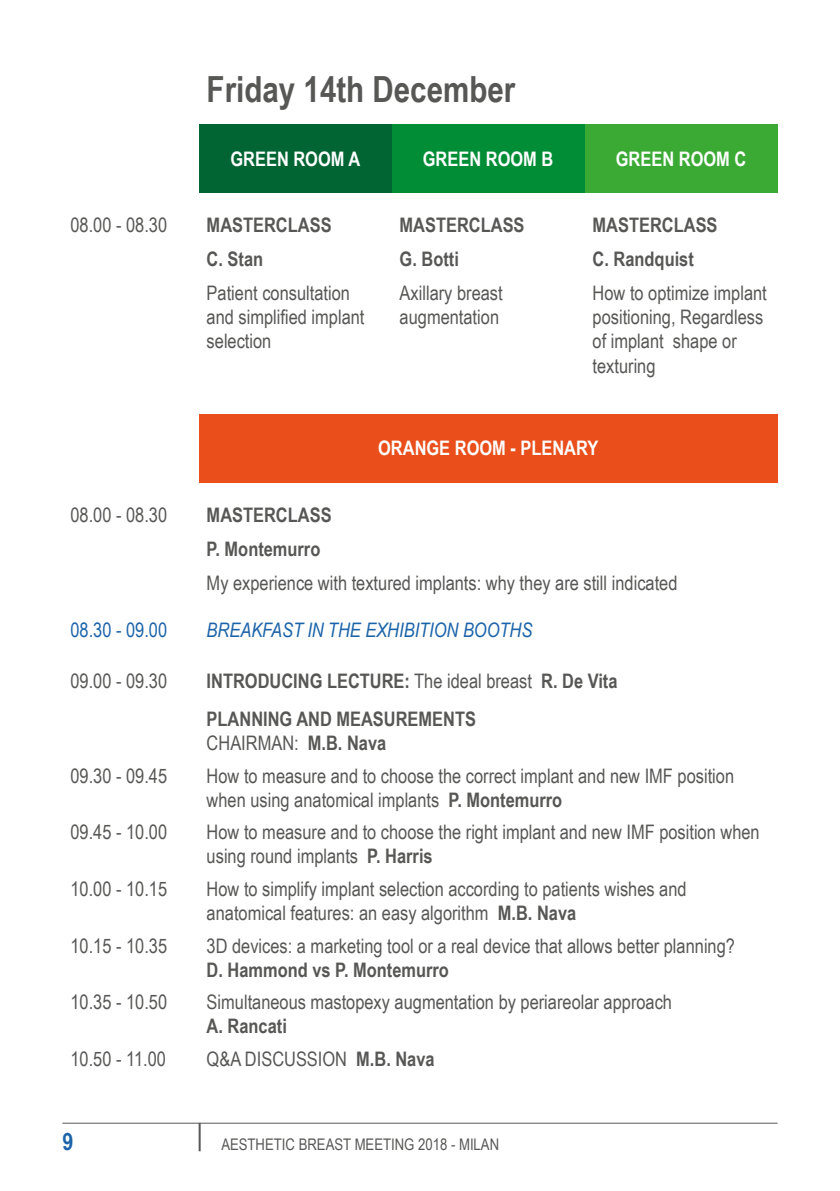
<style>
.page{position:relative;width:840px;height:1191px;background:#fff}
.page>*{position:absolute;margin:0;border:0;box-sizing:border-box;transform-origin:0 0}
.t1{font:700 36px "Arial Narrow";color:#575756}
.t2{font:700 24px "Arial Narrow";color:#1c64a9}
.t3{font:20px/24px "Arial Narrow";color:#575756}
.t4{font:700 20px/34px "Arial Narrow";color:#575756}
.t5{font:700 20px "Arial Narrow";color:#fff}
.t6{font:italic 20px "Arial Narrow";color:#1c64a9}
.t7{font:20px "Arial Narrow";color:#1c64a9}
.t8{font:16px "Arial Narrow";color:#575756}
.s1{font-weight:400}
.s2{font-weight:700}
</style>
<div class="page">
<hr style="left:62px;top:1122px;width:715px;height:1px;background:#575756">
<hr style="left:198px;top:1123px;width:2px;height:28px;background:#575756">
<div style="left:198px;top:125px;width:193px;height:68px;background:#006533"></div>
<div style="left:391px;top:125px;width:193px;height:68px;background:#008d36"></div>
<div style="left:584px;top:125px;width:193px;height:68px;background:#3aaa35"></div>
<div style="left:198px;top:414px;width:579px;height:68px;background:#e94e1b"></div>
<h1 class="t1" style="left:206px;top:62px;width:310px">Friday 14th December</h1>
<p class="t5" style="left:230px;top:144px;width:131px">GREEN ROOM A</p>
<p class="t5" style="left:422px;top:144px;width:132px">GREEN ROOM B</p>
<p class="t5" style="left:615px;top:144px;width:132px">GREEN ROOM C</p>
<p class="t3" style="left:70px;top:213px;width:98px">08.00 - 08.30</p>
<p class="t4" style="left:206px;top:207px;width:126px">MASTERCLASS</p>
<p class="t4" style="left:399px;top:207px;width:126px">MASTERCLASS</p>
<p class="t4" style="left:592px;top:207px;width:126px">MASTERCLASS</p>
<p class="t4" style="left:206px;top:241px;width:58px">C. Stan</p>
<p class="t4" style="left:399px;top:241px;width:61px">G. Botti</p>
<p class="t4" style="left:592px;top:241px;width:103px">C. Randquist</p>
<p class="t3" style="left:206px;top:281px;width:159px">Patient consultation and simplified implant selection</p>
<p class="t3" style="left:399px;top:281px;width:104px">Axillary breast augmentation</p>
<p class="t3" style="left:592px;top:281px;width:176px">How to optimize implant positioning, Regardless of implant shape or texturing</p>
<p class="t5" style="left:378px;top:433px;width:221px">ORANGE ROOM - PLENARY</p>
<p class="t3" style="left:70px;top:502px;width:98px">08.00 - 08.30</p>
<p class="t4" style="left:206px;top:496px;width:126px">MASTERCLASS<br>P. Montemurro</p>
<p class="t3" style="left:206px;top:570px;width:472px">My experience with textured implants: why they are still indicated</p>
<p class="t7" style="left:70px;top:615px;width:98px">08.30 - 09.00</p>
<p class="t6" style="left:206px;top:616px;width:327px">BREAKFAST IN THE EXHIBITION BOOTHS</p>
<p class="t3" style="left:70px;top:668px;width:98px">09.00 - 09.30</p>
<p class="t4" style="left:206px;top:661px;width:412px;line-height:38px">INTRODUCING LECTURE: <span class="s1">The ideal breast</span> R. De Vita<br>PLANNING AND MEASUREMENTS</p>
<p class="t3" style="left:206px;top:730px;width:181px">CHAIRMAN: <span class="s2">M.B. Nava</span></p>
<p class="t3" style="left:70px;top:762px;width:98px">09.30 - 09.45</p>
<p class="t3" style="left:206px;top:762px;width:528px">How to measure and to choose the correct implant and new IMF position when using anatomical implants <span class="s2">P. Montemurro</span></p>
<p class="t3" style="left:70px;top:819px;width:98px">09.45 - 10.00</p>
<p class="t3" style="left:206px;top:819px;width:554px">How to measure and to choose the right implant and new IMF position when using round implants <span class="s2">P. Harris</span></p>
<p class="t3" style="left:70px;top:876px;width:98px">10.00 - 10.15</p>
<p class="t3" style="left:206px;top:876px;width:481px">How to simplify implant selection according to patients wishes and anatomical features: an easy algorithm <span class="s2">M.B. Nava</span></p>
<p class="t3" style="left:70px;top:933px;width:98px">10.15 - 10.35</p>
<p class="t3" style="left:206px;top:933px;width:529px">3D devices: a marketing tool or a real device that allows better planning?</p>
<p class="t4" style="left:206px;top:951px;width:244px">D. Hammond vs P. Montemurro</p>
<p class="t3" style="left:70px;top:989px;width:98px">10.35 - 10.50</p>
<p class="t3" style="left:206px;top:989px;width:466px">Simultaneous mastopexy augmentation by periareolar approach</p>
<p class="t4" style="left:206px;top:1008px;width:82px">A. Rancati</p>
<p class="t3" style="left:70px;top:1046px;width:97px">10.50 - 11.00</p>
<p class="t3" style="left:206px;top:1046px;width:229px">Q&amp;A DISCUSSION <span class="s2">M.B. Nava</span></p>
<p class="t2" style="left:62px;top:1123px;width:12px">9</p>
<p class="t8" style="left:221px;top:1132px;width:279px">AESTHETIC BREAST MEETING 2018 - MILAN</p>
</div>
